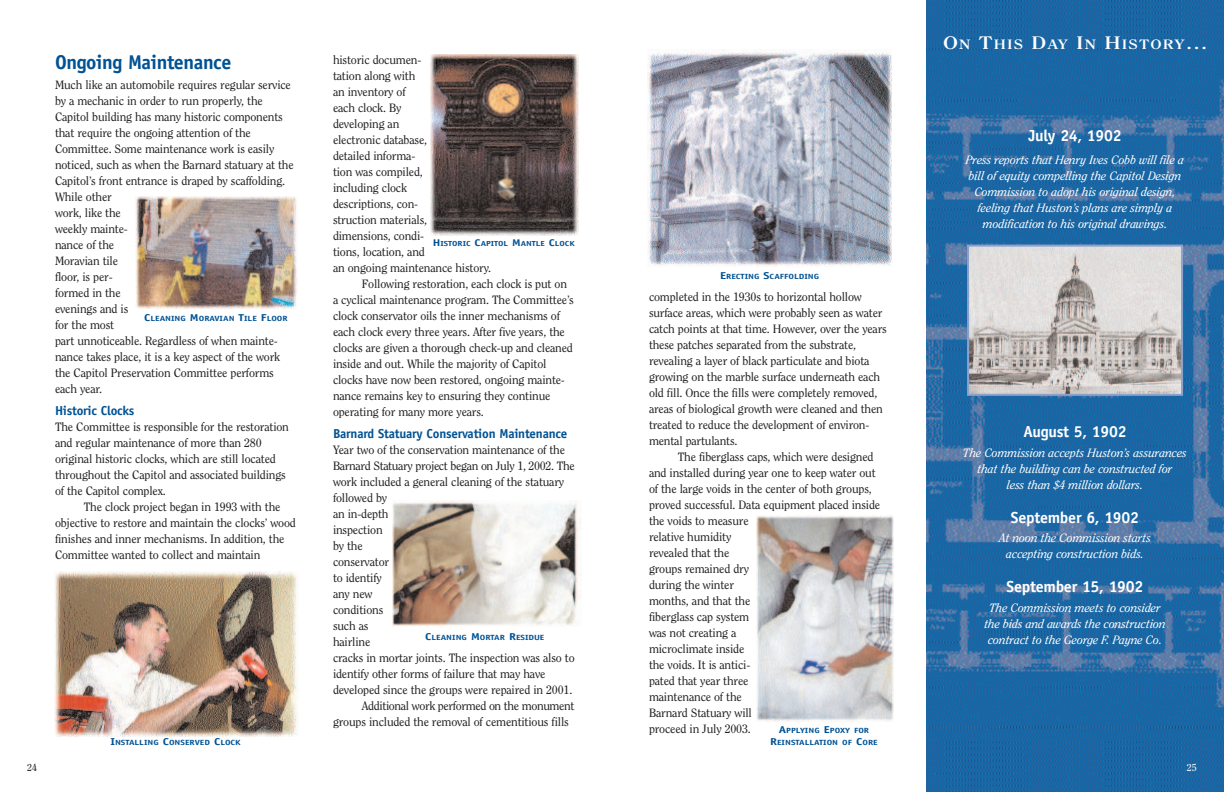
<style>
.page{position:relative;width:1224px;height:792px;background:#fff}
.page>*{position:absolute;margin:0;border:0;box-sizing:border-box;transform-origin:0 0}
.t1{font:700 20px "Officina Sans";letter-spacing:-.02em;color:#005294}
.t2{font:700 16px "Officina Sans";letter-spacing:-.015em;color:#fff}
.t3{font:700 13.5px "Clearface";letter-spacing:.065em;color:#fff;scale:1.25 1}
.t4{font:700 13px "Officina Sans";letter-spacing:-.015em;color:#005294}
.t5{font:12px/16px "Clearface";letter-spacing:-.015em;color:#231f20}
.t6{font:italic 12px/16px "Clearface";letter-spacing:-.01em;color:#fff;text-align:center}
.t7{font:10px "Clearface";color:#fff}
.t8{font:10px "Clearface";color:#231f20}
.t9{font:700 7.5px/12px "Officina Sans";color:#005294;text-align:center;scale:1.25 1}
.t10{font:700 7.3px "Officina Sans";color:#005294;scale:1.25 1}
.s1{font-size:10px}
.s2{font-size:9.8px}
.s3{font-size:18px}
</style>
<div class="page">
<img style="left:927px;top:0;width:297px;height:792px">
<img style="left:970px;top:248px;width:210px;height:145px">
<div style="left:967px;top:245px;width:216px;height:151px;border:2px solid #8ca2cb"></div>
<img style="left:54px;top:572px;width:243px;height:164px">
<img style="left:135px;top:196px;width:162px;height:113px">
<img style="left:430px;top:54px;width:148px;height:181px">
<img style="left:648px;top:51px;width:243px;height:216px">
<img style="left:756px;top:516px;width:138px;height:206px">
<img style="left:392px;top:500px;width:188px;height:127px">
<h1 class="t1" style="left:55px;top:55px;width:178px">Ongoing Maintenance</h1>
<p class="t5" style="left:55px;top:78px;width:240px">Much like an automobile requires regular service by a mechanic in order to run properly, the<br>Capitol building has many historic components that require the ongoing attention of the<br>Committee. Some maintenance work is easily noticed, such as when the Barnard statuary at the<br>Capitol’s front entrance is draped by scaffolding.<br>While other<br>work, like the<br>weekly mainte-<br>nance of the<br>Moravian tile<br>floor, is per-<br>formed in the<br>evenings and is<br>for the most<br>part unnoticeable. Regardless of when mainte&shy;nance takes place, it is a key aspect of the work the Capitol Preservation Committee performs each year.</p>
<p class="t4" style="left:55px;top:406px;width:81px">Historic Clocks</p>
<p class="t5" style="left:55px;top:420px;width:235px">The Committee is responsible for the restoration and regular maintenance of more than 280 original historic clocks, which are still located throughout the Capitol and associated buildings of the Capitol complex.</p>
<p class="t5" style="left:55px;top:500px;width:242px;text-indent:29px">The clock project began in 1993 with the objective to restore and maintain the clocks’ wood finishes and inner mechanisms. In addition, the Committee wanted to collect and maintain</p>
<p class="t9" style="left:144px;top:313px;width:116px"><span class="s1">C</span>LEANING <span class="s1">M</span>ORAVIAN <span class="s1">T</span>ILE <span class="s1">F</span>LOOR</p>
<p class="t8" style="left:27px;top:764px;width:11px">24</p>
<p class="t9" style="left:110px;top:737px;width:106px"><span class="s1">I</span>NSTALLING <span class="s1">C</span>ONSERVED <span class="s1">C</span>LOCK</p>
<p class="t5" style="left:333px;top:53px;width:90px">historic documen-</p>
<p class="t5" style="left:333px;top:69px;width:84px">tation along with</p>
<p class="t5" style="left:333px;top:85px;width:74px">an inventory of</p>
<p class="t5" style="left:333px;top:101px;width:70px">each clock. By</p>
<p class="t5" style="left:333px;top:117px;width:68px">developing an</p>
<p class="t5" style="left:333px;top:133px;width:96px">electronic database,</p>
<p class="t5" style="left:333px;top:149px;width:84px">detailed informa-</p>
<p class="t5" style="left:333px;top:165px;width:91px">tion was compiled,</p>
<p class="t5" style="left:333px;top:181px;width:76px">including clock</p>
<p class="t5" style="left:333px;top:197px;width:87px">descriptions, con-</p>
<p class="t5" style="left:333px;top:213px;width:96px">struction materials,</p>
<p class="t5" style="left:333px;top:229px;width:93px">dimensions, condi-</p>
<p class="t5" style="left:333px;top:245px;width:93px">tions, location, and</p>
<p class="t5" style="left:333px;top:261px;width:160px">an ongoing maintenance history.</p>
<p class="t5" style="left:362px;top:277px;width:207px">Following restoration, each clock is put on</p>
<p class="t5" style="left:333px;top:293px;width:242px">a cyclical maintenance program. The Committee’s</p>
<p class="t5" style="left:333px;top:309px;width:229px">clock conservator oils the inner mechanisms of</p>
<p class="t5" style="left:333px;top:325px;width:233px">each clock every three years. After five years, the</p>
<p class="t5" style="left:333px;top:341px;width:241px">clocks are given a thorough check-up and cleaned</p>
<p class="t5" style="left:333px;top:357px;width:215px">inside and out. While the majority of Capitol</p>
<p class="t5" style="left:333px;top:373px;width:233px">clocks have now been restored, ongoing mainte-</p>
<p class="t5" style="left:333px;top:389px;width:219px">nance remains key to ensuring they continue</p>
<p class="t5" style="left:333px;top:405px;width:152px">operating for many more years.</p>
<p class="t4" style="left:333px;top:429px;width:236px">Barnard Statuary Conservation Maintenance</p>
<p class="t5" style="left:333px;top:443px;width:234px">Year two of the conservation maintenance of the</p>
<p class="t5" style="left:333px;top:459px;width:243px">Barnard Statuary project began on July 1, 2002. The</p>
<p class="t5" style="left:333px;top:475px;width:233px">work included a general cleaning of the statuary</p>
<p class="t5" style="left:333px;top:491px;width:56px">followed by</p>
<p class="t5" style="left:333px;top:507px;width:57px">an in-depth</p>
<p class="t5" style="left:333px;top:523px;width:51px">inspection</p>
<p class="t5" style="left:333px;top:539px;width:31px">by the</p>
<p class="t5" style="left:333px;top:555px;width:58px">conservator</p>
<p class="t5" style="left:333px;top:571px;width:50px">to identify</p>
<p class="t5" style="left:333px;top:587px;width:41px">any new</p>
<p class="t5" style="left:333px;top:603px;width:52px">conditions</p>
<p class="t5" style="left:333px;top:619px;width:37px">such as</p>
<p class="t5" style="left:333px;top:635px;width:39px">hairline</p>
<p class="t5" style="left:333px;top:651px;width:243px">cracks in mortar joints. The inspection was also to</p>
<p class="t5" style="left:333px;top:667px;width:214px">identify other forms of failure that may have</p>
<p class="t5" style="left:333px;top:683px;width:241px">developed since the groups were repaired in 2001.</p>
<p class="t5" style="left:362px;top:699px;width:214px">Additional work performed on the monument</p>
<p class="t5" style="left:333px;top:715px;width:237px">groups included the removal of cementitious fills</p>
<p class="t10" style="left:433px;top:241px;width:115px"><span class="s2">H</span>ISTORIC <span class="s2">C</span>APITOL <span class="s2">M</span>ANTLE <span class="s2">C</span>LOCK</p>
<p class="t9" style="left:425px;top:632px;width:97px"><span class="s1">C</span>LEANING <span class="s1">M</span>ORTAR <span class="s1">R</span>ESIDUE</p>
<p class="t9" style="left:720px;top:271px;width:81px"><span class="s1">E</span>RECTING <span class="s1">S</span>CAFFOLDING</p>
<p class="t5" style="left:649px;top:289px;width:239px">completed in the 1930s to horizontal hollow surface areas, which were probably seen as water catch points at that time. However, over the years these patches separated from the substrate, revealing a layer of black particulate and biota growing on the marble surface underneath each old fill. Once the fills were completely removed, areas of biological growth were cleaned and then treated to reduce the development of environ&shy;mental partulants.</p>
<p class="t5" style="left:649px;top:449px;width:233px;text-indent:29px">The fiberglass caps, which were designed and installed during year one to keep water out of the large voids in the center of both groups, proved successful. Data equipment placed inside the voids to measure<br>relative humidity<br>revealed that the<br>groups remained dry<br>during the winter<br>months, and that the<br>fiberglass cap system<br>was not creating a<br>microclimate inside<br>the voids. It is antici-<br>pated that year three<br>maintenance of the<br>Barnard Statuary will<br>proceed in July 2003.</p>
<p class="t9" style="left:770px;top:725px;width:88px"><span class="s1">A</span>PPLYING <span class="s1">E</span>POXY FOR<br><span class="s1">R</span>EINSTALLATION OF <span class="s1">C</span>ORE</p>
<p class="t3" style="left:943px;top:39px;width:213px"><span class="s3">O</span>N <span class="s3">T</span>HIS <span class="s3">D</span>AY <span class="s3">I</span>N <span class="s3">H</span>ISTORY<span class="s3">…</span></p>
<h2 class="t2" style="left:1028px;top:130px;width:95px">July 24, 1902</h2>
<p class="t6" style="left:966px;top:153px;width:220px">Press reports that Henry Ives Cobb will file a bill of equity compelling the Capitol Design Commission to adopt his original design, feeling that Huston’s plans are simply a modification to his original drawings.</p>
<h2 class="t2" style="left:1023px;top:426px;width:105px">August 5, 1902</h2>
<p class="t6" style="left:963px;top:445px;width:225px">The Commission accepts Huston’s assurances that the building can be constructed for<br>less than $4 million dollars.</p>
<h2 class="t2" style="left:1011px;top:511px;width:130px">September 6, 1902</h2>
<p class="t6" style="left:999px;top:531px;width:153px">At noon the Commission starts accepting construction bids.</p>
<h2 class="t2" style="left:1007px;top:581px;width:138px">September 15, 1902</h2>
<p class="t6" style="left:984px;top:600px;width:183px">The Commission meets to consider the bids and awards the construction contract to the George F. Payne Co.</p>
<p class="t7" style="left:1187px;top:764px;width:11px">25</p>
</div>
